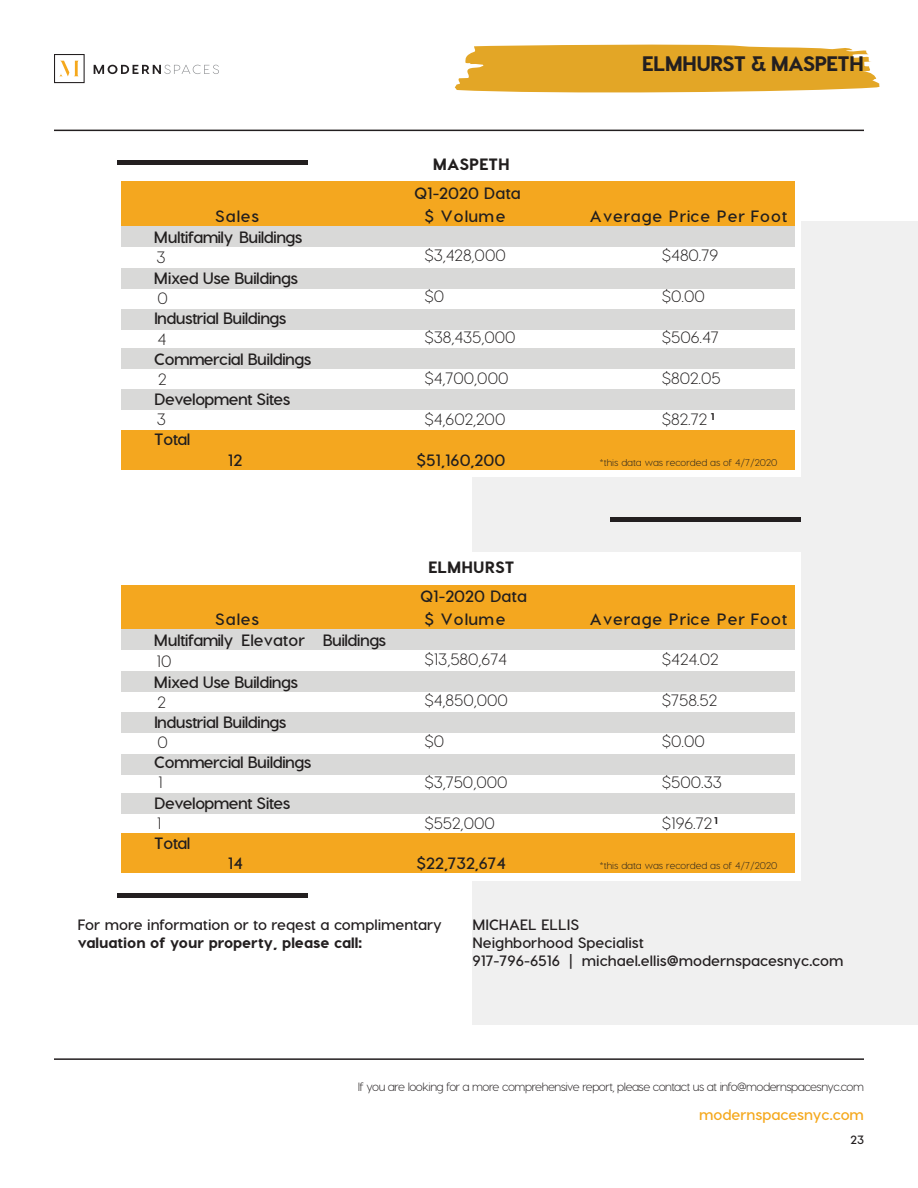
<style>
.page{position:relative;width:918px;height:1188px;background:#fff}
.page>*{position:absolute;margin:0;border:0;box-sizing:border-box;transform-origin:0 0}
.t1{font:800 21px "Visby CF";letter-spacing:-.04em;color:#231f20}
.t2{font:700 16.35px/21px "Visby CF";letter-spacing:-.025em;color:#211e1e}
.t3{font:300 16.35px "Visby CF";color:#211e1e}
.t4{font:700 16.35px "Visby CF";letter-spacing:.055em;color:#211e1e}
.t5{font:700 16.35px/23.2px "Visby CF";letter-spacing:.02em;color:#211e1e;text-align:center}
.t6{font:800 16.35px "Visby CF";color:#211e1e}
.t7{font:700 16.35px "Visby CF";color:#211e1e}
.t8{font:700 15px/18px "Visby CF";color:#231f20}
.t9{font:700 15px "Visby CF";color:#f5a81c}
.t10{font:300 12px "Visby CF";letter-spacing:-.04em;color:#231f20}
.t11{font:700 12px "Visby CF";color:#231f20}
.t12{font:300 9.9px "Visby CF";color:#211e1e}
.t13{font:800 9.9px "Visby CF";color:#211e1e}
.s1{font-weight:800}
</style>
<div class="page">
<div style="left:472px;top:221px;width:446px;height:804px;background:#f0f0f0"></div>
<div style="left:117px;top:148px;width:684px;height:328px;background:#fff"></div>
<div style="left:117px;top:552px;width:684px;height:328px;background:#fff"></div>
<div style="left:121px;top:181px;width:673px;height:45px;background:#f4a71f"></div>
<div style="left:121px;top:431px;width:673px;height:39px;background:#f4a71f"></div>
<div style="left:121px;top:226px;width:673px;height:21px;background:#d9d9d8"></div>
<div style="left:121px;top:268px;width:673px;height:21px;background:#d9d9d8"></div>
<div style="left:121px;top:309px;width:673px;height:21px;background:#d9d9d8"></div>
<div style="left:121px;top:349px;width:673px;height:20px;background:#d9d9d8"></div>
<div style="left:121px;top:390px;width:673px;height:20px;background:#d9d9d8"></div>
<div style="left:121px;top:585px;width:673px;height:45px;background:#f4a71f"></div>
<div style="left:121px;top:833px;width:673px;height:40px;background:#f4a71f"></div>
<div style="left:121px;top:630px;width:673px;height:20px;background:#d9d9d8"></div>
<div style="left:121px;top:671px;width:673px;height:21px;background:#d9d9d8"></div>
<div style="left:121px;top:712px;width:673px;height:21px;background:#d9d9d8"></div>
<div style="left:121px;top:754px;width:673px;height:20px;background:#d9d9d8"></div>
<div style="left:121px;top:794px;width:673px;height:20px;background:#d9d9d8"></div>
<svg style="left:455px;top:44px;width:425px;height:49px"></svg>
<hr style="left:54px;top:1058px;width:810px;height:2px;background:#231f20">
<hr style="left:54px;top:130px;width:810px;height:1px;background:#231f20">
<div style="left:54px;top:54px;width:31px;height:29px;border:1px solid #231f20"></div>
<svg style="left:60px;top:61px;width:18px;height:15px"></svg>
<svg style="left:94px;top:65px;width:125px;height:9px"></svg>
<div style="left:117px;top:160px;width:190px;height:5px;background:#231f20"></div>
<hr style="left:611px;top:517px;width:190px;height:4px;background:#231f20">
<div style="left:117px;top:893px;width:190px;height:5px;background:#231f20"></div>
<p class="t2" style="left:154px;top:205px;width:150px;text-indent:61px">Sales<br>Multifamily Buildings</p>
<p class="t2" style="left:154px;top:268px;width:146px">Mixed Use Buildings</p>
<p class="t2" style="left:154px;top:308px;width:134px">Industrial Buildings</p>
<p class="t2" style="left:154px;top:348px;width:159px">Commercial Buildings</p>
<p class="t2" style="left:154px;top:389px;width:138px">Development Sites</p>
<p class="t2" style="left:154px;top:429px;width:38px">Total</p>
<p class="t3" style="left:157px;top:247px;width:11px">3</p>
<p class="t3" style="left:157px;top:289px;width:12px">0</p>
<p class="t3" style="left:158px;top:329px;width:10px">4</p>
<p class="t3" style="left:158px;top:369px;width:10px">2</p>
<p class="t3" style="left:157px;top:410px;width:11px">3</p>
<p class="t2" style="left:228px;top:449px;width:16px">12</p>
<p class="t6" style="left:433px;top:154px;width:79px">MASPETH</p>
<p class="t1" style="left:642px;top:50px;width:223px">ELMHURST &amp; MASPETH</p>
<p class="t5" style="left:414px;top:181px;width:108px">Q1-2020 Data $ Volume</p>
<p class="t3" style="left:424px;top:246px;width:83px">$3,428,000</p>
<p class="t3" style="left:424px;top:287px;width:21px">$0</p>
<p class="t3" style="left:424px;top:328px;width:93px">$38,435,000</p>
<p class="t3" style="left:424px;top:369px;width:86px">$4,700,000</p>
<p class="t3" style="left:424px;top:410px;width:82px">$4,602,200</p>
<p class="t2" style="left:417px;top:449px;width:90px">$51,160,200</p>
<p class="t12" style="left:599px;top:456px;width:179px">*this data was recorded as of 4/7/2020</p>
<p class="t4" style="left:590px;top:206px;width:199px">Average Price Per Foot</p>
<p class="t3" style="left:662px;top:246px;width:58px">$480.79</p>
<p class="t3" style="left:662px;top:287px;width:45px">$0.00</p>
<p class="t3" style="left:662px;top:328px;width:59px">$506.47</p>
<p class="t3" style="left:662px;top:369px;width:60px">$802.05</p>
<p class="t3" style="left:662px;top:410px;width:47px">$82.72</p>
<p class="t13" style="left:711px;top:411px;width:5px">1</p>
<p class="t2" style="left:154px;top:609px;width:107px;text-indent:61px">Sales<br>Multifamily</p>
<p class="t7" style="left:241px;top:630px;width:65px">Elevator</p>
<p class="t3" style="left:157px;top:651px;width:16px">10</p>
<p class="t3" style="left:157px;top:692px;width:10px">2</p>
<p class="t3" style="left:158px;top:732px;width:12px">0</p>
<p class="t3" style="left:158px;top:773px;width:6px">1</p>
<p class="t3" style="left:157px;top:813px;width:6px">1</p>
<p class="t2" style="left:154px;top:671px;width:146px">Mixed Use Buildings</p>
<p class="t2" style="left:154px;top:711px;width:134px">Industrial Buildings</p>
<p class="t2" style="left:154px;top:752px;width:159px">Commercial Buildings</p>
<p class="t2" style="left:154px;top:792px;width:138px">Development Sites</p>
<p class="t2" style="left:154px;top:832px;width:38px">Total</p>
<p class="t2" style="left:228px;top:853px;width:16px">14</p>
<p class="t2" style="left:323px;top:630px;width:65px">Buildings</p>
<p class="t6" style="left:428px;top:557px;width:88px">ELMHURST</p>
<p class="t5" style="left:420px;top:585px;width:108px;text-align:left">Q1-2020 Data $ Volume</p>
<p class="t3" style="left:424px;top:649px;width:84px">$13,580,674</p>
<p class="t3" style="left:424px;top:690px;width:85px">$4,850,000</p>
<p class="t3" style="left:424px;top:731px;width:21px">$0</p>
<p class="t3" style="left:424px;top:772px;width:85px">$3,750,000</p>
<p class="t3" style="left:424px;top:813px;width:72px">$552,000</p>
<p class="t2" style="left:417px;top:853px;width:91px">$22,732,674</p>
<p class="t12" style="left:599px;top:860px;width:179px">*this data was recorded as of 4/7/2020</p>
<p class="t4" style="left:590px;top:609px;width:199px">Average Price Per Foot</p>
<p class="t3" style="left:662px;top:649px;width:58px">$424.02</p>
<p class="t3" style="left:662px;top:690px;width:57px">$758.52</p>
<p class="t3" style="left:662px;top:731px;width:45px">$0.00</p>
<p class="t3" style="left:662px;top:772px;width:61px">$500.33</p>
<p class="t3" style="left:662px;top:813px;width:52px">$196.72</p>
<p class="t13" style="left:714px;top:814px;width:5px">1</p>
<p class="t8" style="left:78px;top:916px;width:366px">For more information or to reqest a complimentary <span class="s1">valuation of your property, please call:</span></p>
<p class="t8" style="left:472px;top:916px;width:108px">MICHAEL ELLIS</p>
<p class="t8" style="left:472px;top:934px;width:173px">Neighborhood Specialist</p>
<p class="t8" style="left:472px;top:952px;width:373px">917-796-6516 | michael.ellis@modernspacesnyc.com</p>
<p class="t10" style="left:358px;top:1080px;width:508px">If you are looking for a more comprehensive report, please contact us at info@modernspacesnyc.com</p>
<p class="t9" style="left:699px;top:1105px;width:166px">modernspacesnyc.com</p>
<p class="t11" style="left:851px;top:1132px;width:15px">23</p>
</div>
